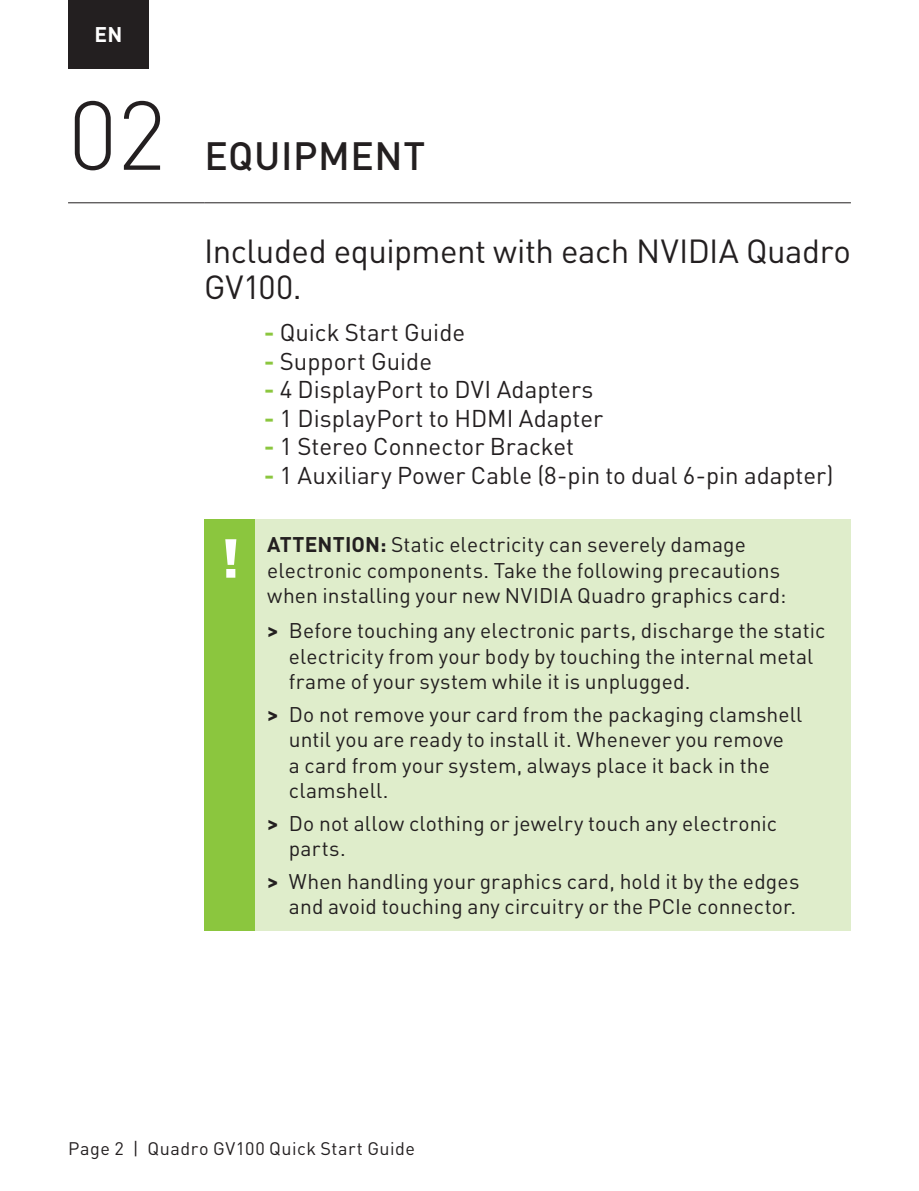
<style>
.page{position:relative;width:919px;height:1191px;background:#fff}
.page>*{position:absolute;margin:0;border:0;box-sizing:border-box;transform-origin:0 0}
.t1{font:300 96px "DIN Pro";color:#231f20}
.t2{font:900 54px "DIN Pro";color:#fff}
.t3{font:500 39px "DIN Pro";letter-spacing:.015em;color:#231f20}
.t4{font:33px/36px "DIN Pro";letter-spacing:-.015em;color:#231f20}
.t5{font:24px "DIN Pro";color:#231f20}
.t6{font:21px/25.5px "DIN Pro";letter-spacing:.005em;color:#231f20}
.t7{font:700 21px "DIN Pro";color:#fff}
.t8{font:18px "DIN Pro";letter-spacing:.025em;color:#231f20}
.s1{font-weight:700;color:#8bc63e}
.s2{font-weight:700}
</style>
<div class="page">
<div style="left:68px;top:0;width:81px;height:68px;background:#231f20"></div>
<hr style="left:68px;top:202px;width:136px;height:1px;background:#231f20">
<hr style="left:204px;top:202px;width:646px;height:1px;background:#231f20">
<div style="left:204px;top:519px;width:51px;height:412px;background:#8bc63e"></div>
<div style="left:255px;top:519px;width:595px;height:412px;background:#dfedcb"></div>
<p class="t7" style="left:94px;top:20px;width:29px">EN</p>
<h1 class="t1" style="left:68px;top:70px;width:100px">02</h1>
<h3 class="t3" style="left:204px;top:129px;width:222px">EQUIPMENT</h3>
<h3 class="t4" style="left:204px;top:232px;width:648px">Included equipment with each NVIDIA Quadro<br>GV100.</h3>
<p class="t5" style="left:264px;top:316px;width:202px"><span class="s1">-</span> Quick Start Guide</p>
<p class="t5" style="left:264px;top:345px;width:169px"><span class="s1">-</span> Support Guide</p>
<p class="t5" style="left:264px;top:373px;width:331px"><span class="s1">-</span> 4 DisplayPort to DVI Adapters</p>
<p class="t5" style="left:264px;top:402px;width:340px"><span class="s1">-</span> 1 DisplayPort to HDMI Adapter</p>
<p class="t5" style="left:264px;top:430px;width:311px"><span class="s1">-</span> 1 Stereo Connector Bracket</p>
<p class="t5" style="left:264px;top:459px;width:570px"><span class="s1">-</span> 1 Auxiliary Power Cable (8-pin to dual 6-pin adapter)</p>
<h2 class="t2" style="left:220px;top:521px;width:21px">!</h2>
<p class="t6" style="left:267px;top:531px;width:520px"><span class="s2">ATTENTION:</span> Static electricity can severely damage electronic components. Take the following precautions when installing your new NVIDIA Quadro graphics card:</p>
<p class="t6" style="left:289px;top:617px;width:538px;text-indent:-22px"><span class="s2">&gt;</span> Before touching any electronic parts, discharge the static electricity from your body by touching the internal metal frame of your system while it is unplugged.</p>
<p class="t6" style="left:289px;top:700px;width:515px;text-indent:-22px"><span class="s2">&gt;</span> Do not remove your card from the packaging clamshell until you are ready to install it. Whenever you remove<br>a card from your system, always place it back in the clamshell.</p>
<p class="t6" style="left:289px;top:809px;width:490px;text-indent:-22px"><span class="s2">&gt;</span> Do not allow clothing or jewelry touch any electronic parts.</p>
<p class="t6" style="left:267px;top:867px;width:533px;text-align:right"><span class="s2">&gt;</span> When handling your graphics card, hold it by the edges and avoid touching any circuitry or the PCIe connector.</p>
<p class="t8" style="left:68px;top:1136px;width:348px">Page 2 | Quadro GV100 Quick Start Guide</p>
</div>
